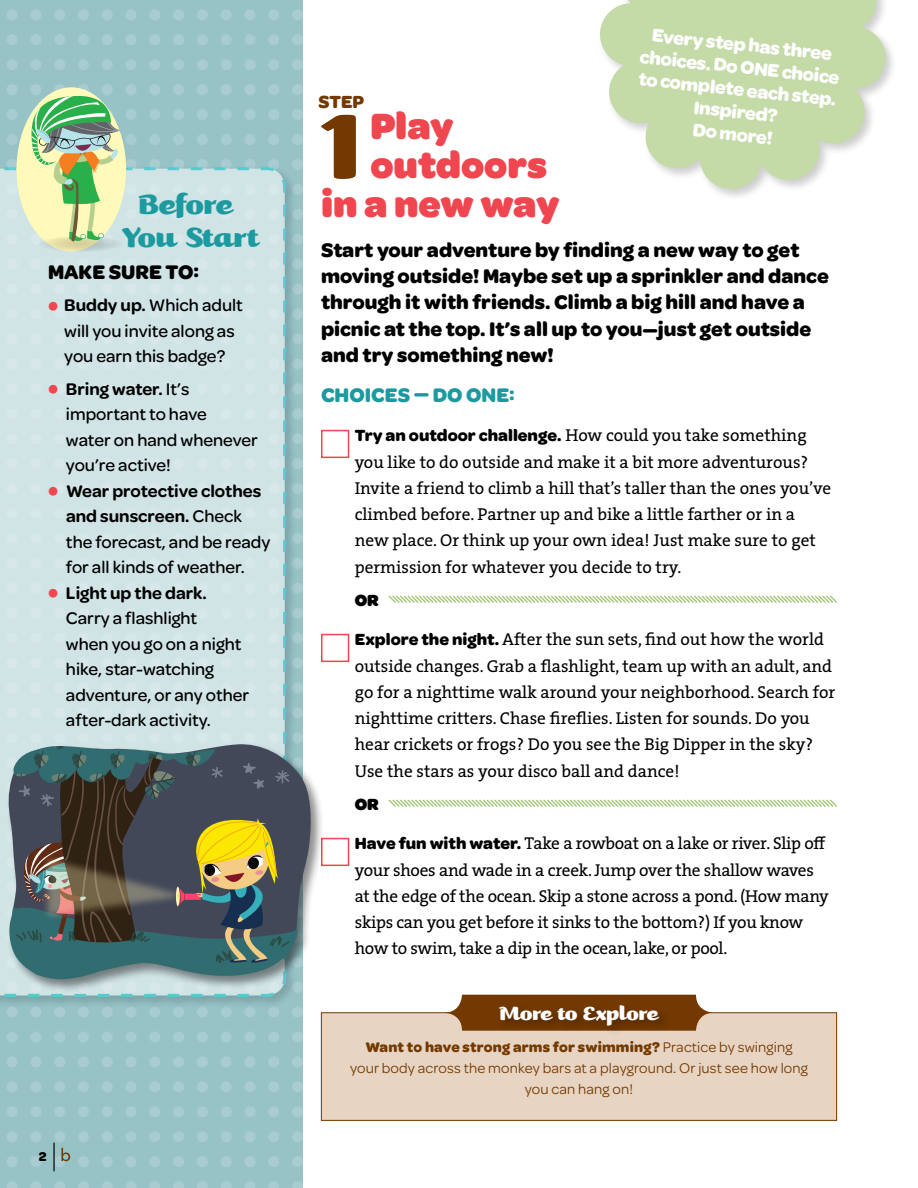
<style>
.page{position:relative;width:918px;height:1188px;background:#fff}
.page>*{position:absolute;margin:0;border:0;box-sizing:border-box;transform-origin:0 0}
.t1{font:109.5px "Kari";color:#733900}
.t2{font:900 39px "Omnes Girl Scouts";color:#ef464f}
.t3{font:33px/33px "Kari";color:#1c9a9f;text-align:center}
.t4{font:22.5px "Kari";letter-spacing:-.02em;color:#fff}
.t5{font:700 21px/26.2px "Omnes Girl Scouts";color:#000}
.t6{font:700 21px "Omnes Girl Scouts";color:#1c9a9f}
.t7{font:700 19.5px/22.5px "Omnes Girl Scouts";color:#fff;text-align:center}
.t8{font:700 18.75px "Omnes Girl Scouts";color:#733900}
.t9{font:500 18px/25.5px "Omnes Girl Scouts";color:#000}
.t10{font:17.25px/26.2px "The Serif HP5 Plain";color:#000}
.t11{font:900 17.25px "Omnes Girl Scouts";color:#000}
.t12{font:15px/21px "Omnes Girl Scouts";letter-spacing:.01em;color:#733900;text-align:center}
.t13{font:700 13.5px "Omnes Girl Scouts";color:#000}
.s1{font-weight:900;font-size:27px;color:#ef464f}
.s2{font-weight:600}
.s3{font-family:"Omnes Girl Scouts";font-weight:700}
.s4{font-weight:700}
</style>
<div class="page">
<img style="left:0;top:0;width:303px;height:1188px">
<div style="left:597px;top:0;width:301px;height:201px;background:#000;opacity:.3"></div>
<svg style="left:598px;top:0;width:289px;height:190px;fill:#c4daa7"></svg>
<div style="left:321px;top:1013px;width:516px;height:107px;background:#e7d4c3"></div>
<div style="left:321px;top:1012px;width:516px;height:109px;border:1px solid #733900"></div>
<svg style="left:444px;top:995px;width:270px;height:36px;fill:#733900"></svg>
<div style="left:497px;top:1002px;width:175px;height:35px;background:#000;opacity:.3"></div>
<svg style="left:388px;top:595px;width:449px;height:8px"></svg>
<svg style="left:388px;top:799px;width:449px;height:8px"></svg>
<div style="left:321px;top:430px;width:28px;height:28px;border:2px solid #ef464f"></div>
<div style="left:321px;top:634px;width:28px;height:28px;border:2px solid #ef464f"></div>
<div style="left:321px;top:838px;width:28px;height:28px;border:2px solid #ef464f"></div>
<div style="left:6px;top:742px;width:319px;height:251px;background:#000;opacity:.45"></div>
<svg style="left:298px;top:743px;width:13px;height:237px"></svg>
<svg style="left:0;top:95px;width:298px;height:885px"></svg>
<svg style="left:62px;top:1148px;width:8px;height:13px"></svg>
<hr style="left:53px;top:1143px;width:2px;height:28px;background:#000">
<h3 class="t3" style="left:122px;top:188px;width:139px">Before<br>You Start</h3>
<p class="t5" style="left:48px;top:258px;width:153px">MAKE SURE TO:</p>
<p class="t9" style="left:48px;top:292px;width:196px;text-align:center"><span class="s1">•</span> <span class="s2">Buddy up.</span> Which adult will you invite along as you earn this badge?</p>
<p class="t9" style="left:66px;top:375px;width:193px;text-indent:-18px"><span class="s1">•</span> <span class="s2">Bring water.</span> It’s important to have<br>water on hand whenever you’re active!</p>
<p class="t9" style="left:66px;top:477px;width:206px;text-indent:-18px"><span class="s1">•</span> <span class="s2">Wear protective clothes and sunscreen.</span> Check the forecast, and be ready for all kinds of weather.</p>
<p class="t9" style="left:66px;top:579px;width:185px;text-indent:-18px"><span class="s1">•</span> <span class="s2">Light up the dark.<br></span>Carry a flashlight<br>when you go on a night hike, star-watching adventure, or any other after-dark activity.</p>
<p class="t13" style="left:39px;top:1147px;width:9px">2</p>
<p class="t7" style="left:644px;top:22px;width:202px;rotate:6deg">Every step has three choices. Do ONE choice to complete each step.<br>Inspired?<br>Do more!</p>
<p class="t8" style="left:318px;top:88px;width:47px">STEP</p>
<h1 class="t1" style="left:321px;top:79px;width:42px">1</h1>
<h2 class="t2" style="left:370px;top:96px;width:85px">Play</h2>
<h2 class="t2" style="left:370px;top:135px;width:178px">outdoors</h2>
<h2 class="t2" style="left:321px;top:174px;width:240px">in a new way</h2>
<p class="t5" style="left:321px;top:236px;width:509px">Start your adventure by finding a new way to get moving outside! Maybe set up a sprinkler and dance through it with friends. Climb a big hill and have a picnic at the top. It’s all up to you—just get outside and try something new!</p>
<p class="t6" style="left:321px;top:379px;width:195px">CHOICES — DO ONE:</p>
<p class="t10" style="left:355px;top:423px;width:478px"><span class="s3">Try an outdoor challenge.</span> How could you take something you like to do outside and make it a bit more adventurous?<br>Invite a friend to climb a hill that’s taller than the ones you’ve climbed before. Partner up and bike a little farther or in a new place. Or think up your own idea! Just make sure to get permission for whatever you decide to try.</p>
<p class="t11" style="left:355px;top:587px;width:26px">OR</p>
<p class="t10" style="left:355px;top:627px;width:482px"><span class="s3">Explore the night.</span> After the sun sets, find out how the world outside changes. Grab a flashlight, team up with an adult, and go for a nighttime walk around your neighborhood. Search for nighttime critters. Chase fireflies. Listen for sounds. Do you hear crickets or frogs? Do you see the Big Dipper in the sky?<br>Use the stars as your disco ball and dance!</p>
<p class="t11" style="left:355px;top:791px;width:26px">OR</p>
<p class="t10" style="left:355px;top:831px;width:476px"><span class="s3">Have fun with water.</span> Take a rowboat on a lake or river. Slip off your shoes and wade in a creek. Jump over the shallow waves at the edge of the ocean. Skip a stone across a pond. (How many skips can you get before it sinks to the bottom?) If you know how to swim, take a dip in the ocean, lake, or pool.</p>
<h3 class="t4" style="left:499px;top:1000px;width:161px">More to Explore</h3>
<p class="t12" style="left:350px;top:1036px;width:459px"><span class="s4">Want to have strong arms for swimming?</span> Practice by swinging your body across the monkey bars at a playground. Or just see how long you can hang on!</p>
</div>
